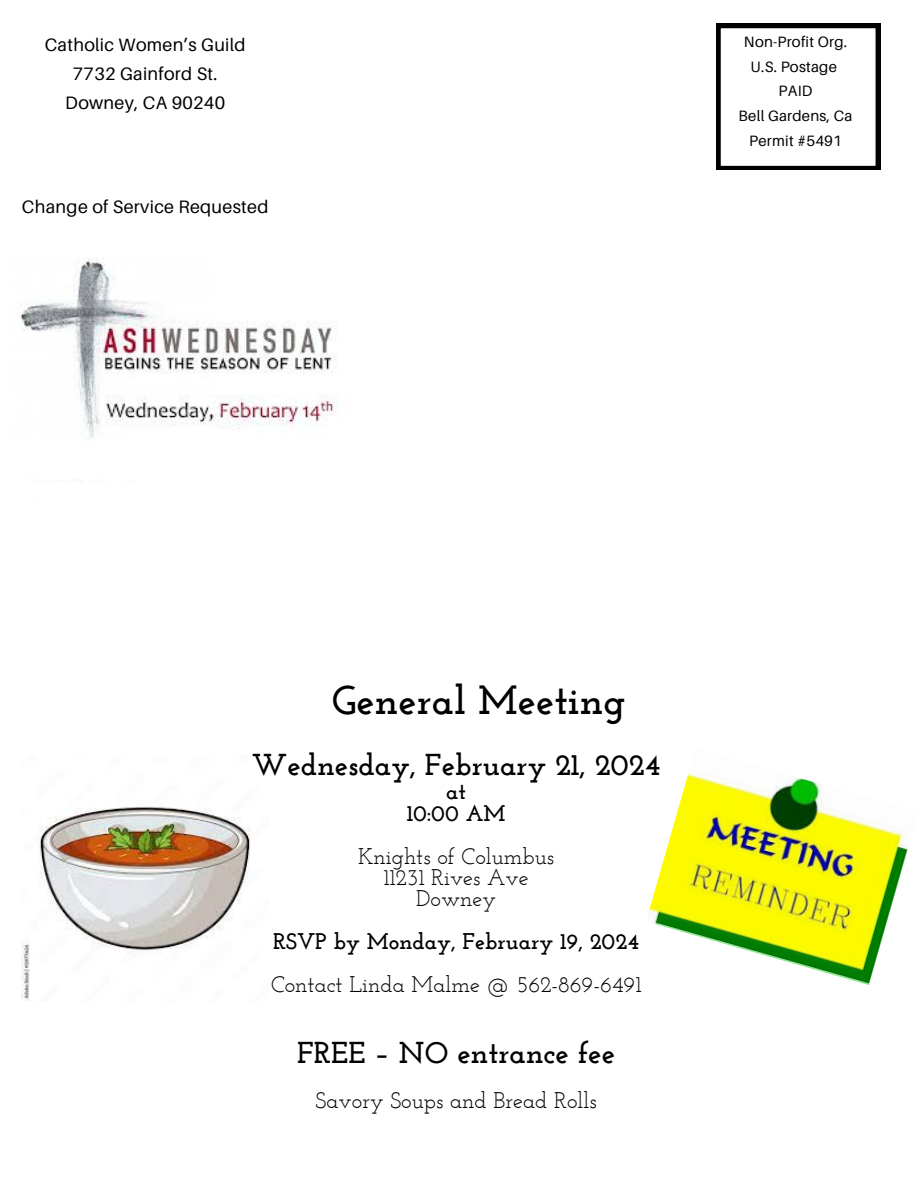
<style>
.page{position:relative;width:918px;height:1188px;background:#fff}
.page>*{position:absolute;margin:0;border:0;box-sizing:border-box;transform-origin:0 0}
.t1{font:700 40.65px "Josefin Slab";color:#000}
.t2{font:700 30.15px "Josefin Slab";color:#000}
.t3{font:22.65px/21.5px "Josefin Slab";color:#000;text-align:center}
.t4{font:700 22.65px/21.5px "Josefin Slab";color:#000;text-align:center}
.t5{font:18px/29.2px "Aileron";letter-spacing:.015em;color:#000;text-align:center}
.t6{font:15px "Aileron";letter-spacing:.015em;color:#000}
.s1{font-weight:400;color:#fff}
</style>
<div class="page">
<svg style="left:716px;top:24px;width:164px;height:146px"></svg>
<img style="left:22px;top:806px;width:228px;height:195px">
<img style="left:649px;top:772px;width:259px;height:213px">
<img style="left:20px;top:258px;width:318px;height:180px">
<svg style="left:163px;top:424px;width:124px;height:14px"></svg>
<h1 class="t5" style="left:45px;top:29px;width:203px">Catholic Women’s Guild<br>7732 Gainford St.<br>Downey, CA 90240</h1>
<h2 class="t5" style="left:22px;top:192px;width:248px">Change of Service Requested</h2>
<p class="t6" style="left:744px;top:32px;width:105px">Non-Profit Org.</p>
<p class="t6" style="left:751px;top:57px;width:88px">U.S. Postage</p>
<p class="t6" style="left:779px;top:82px;width:35px">PAID</p>
<p class="t6" style="left:739px;top:107px;width:115px">Bell Gardens, Ca</p>
<p class="t6" style="left:749px;top:131px;width:94px">Permit #5491</p>
<h4 class="t1" style="left:287px;top:684px;width:341px"><span class="s1">A</span> General Meeting</h4>
<h3 class="t2" style="left:252px;top:753px;width:410px">Wednesday, February 21, 2024</h3>
<h3 class="t4" style="left:407px;top:783px;width:100px">at<br>10:00 AM</h3>
<h4 class="t3" style="left:358px;top:847px;width:198px">Knights of Columbus<br>11231 Rives Ave<br>Downey</h4>
<h2 class="t4" style="left:273px;top:933px;width:367px">RSVP by Monday, February 19, 2024</h2>
<h4 class="t3" style="left:271px;top:976px;width:372px">Contact Linda Malme @ 562-869-6491</h4>
<p class="t2" style="left:297px;top:1041px;width:320px">FREE – NO entrance fee</p>
<p class="t3" style="left:316px;top:1091px;width:283px">Savory Soups and Bread Rolls</p>
</div>
